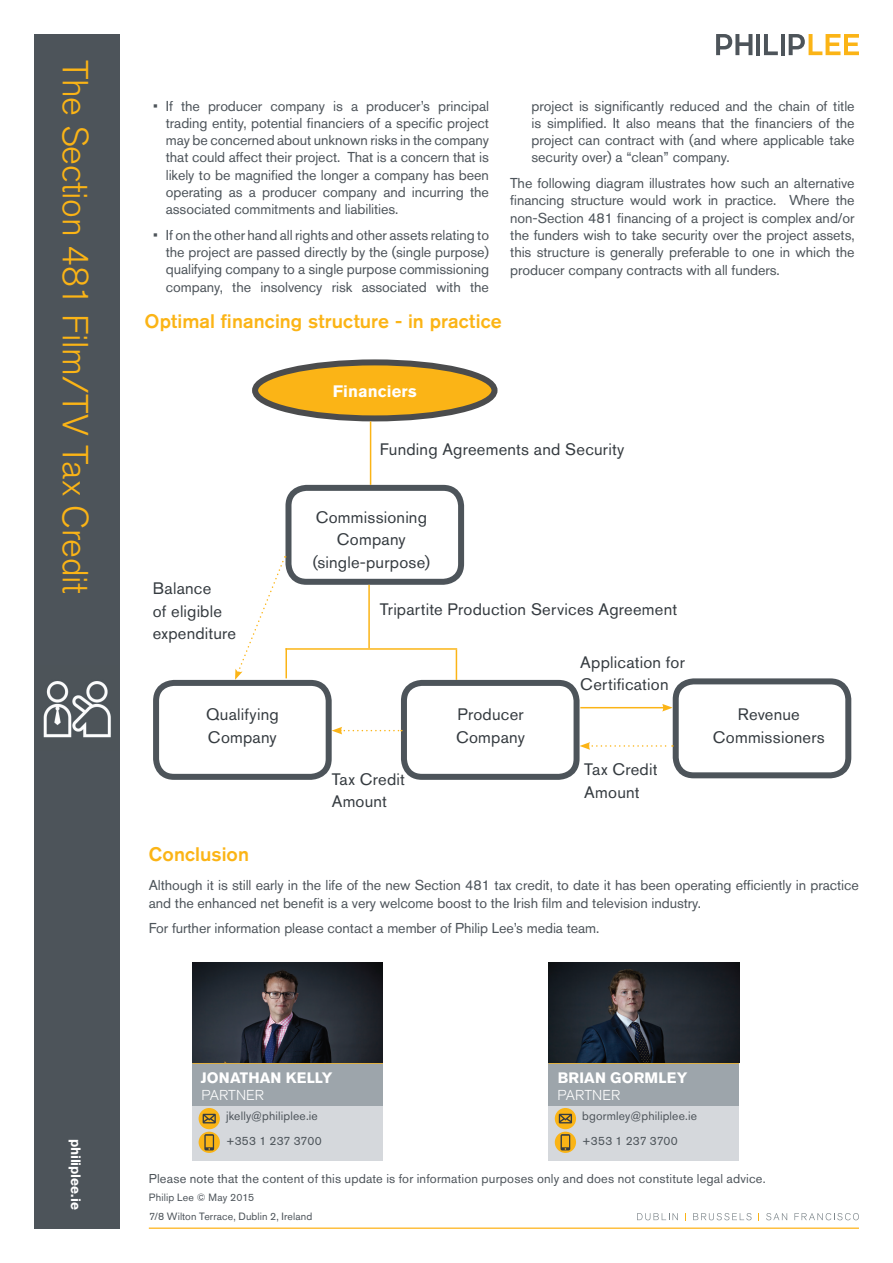
<style>
.page{position:relative;width:893px;height:1263px;background:#fff}
.page>*{position:absolute;margin:0;border:0;box-sizing:border-box;transform-origin:0 0}
.t1{font:300 36px "Akzidenz Grotesk Pro";letter-spacing:-.01em;color:#fbb416}
.t2{font:500 19.5px "Akzidenz Grotesk Pro";letter-spacing:.005em;color:#fbb416}
.t3{font:16.5px/22.5px "Akzidenz Grotesk Pro";letter-spacing:.015em;color:#353b40}
.t4{font:700 16.5px "Akzidenz Grotesk Pro";letter-spacing:.01em;color:#fff}
.t5{font:700 15px "Akzidenz Grotesk Pro";letter-spacing:.01em;color:#fff}
.t6{font:14.25px/17.2px "Akzidenz Grotesk Pro";letter-spacing:-.005em;color:#4d545a;text-align:justify}
.t7{font:300 14.25px "Akzidenz Grotesk Pro";letter-spacing:.005em;color:#fff}
.t8{font:700 13.5px "Akzidenz Grotesk Pro";color:#fff}
.t9{font:12.75px "Akzidenz Grotesk Pro";letter-spacing:.015em;color:#4d545a}
.t10{font:12px/25px "Akzidenz Grotesk Pro";letter-spacing:.015em;color:#4d545a}
.t11{font:10.5px "Akzidenz Grotesk Pro";letter-spacing:.01em;color:#4d545a}
</style>
<div class="page">
<hr style="left:756px;top:34px;width:4px;height:21px;background:#4d545a">
<hr style="left:781px;top:34px;width:4px;height:21px;background:#4d545a">
<svg style="left:764px;top:34px;width:14px;height:21px"></svg>
<svg style="left:716px;top:34px;width:36px;height:21px"></svg>
<svg style="left:789px;top:34px;width:70px;height:21px"></svg>
<div style="left:34px;top:34px;width:85px;height:1195px;background:#4d545a"></div>
<hr style="left:149px;top:1227px;width:710px;height:2px;background:#febf40">
<svg style="left:637px;top:1213px;width:41px;height:7px"></svg>
<svg style="left:693px;top:1213px;width:58px;height:7px"></svg>
<svg style="left:766px;top:1213px;width:21px;height:7px"></svg>
<svg style="left:794px;top:1213px;width:65px;height:7px"></svg>
<div style="left:255px;top:362px;width:239px;height:56px;background:#fbb416;border-radius:50%"></div>
<div style="left:252px;top:359px;width:245px;height:62px;border:6px solid #4b4c4d;border-radius:50%"></div>
<div style="left:285px;top:485px;width:179px;height:100px;border:6px solid #4d545a;border-radius:18px"></div>
<hr style="left:370px;top:421px;width:1px;height:64px;background:#fbb416">
<div style="left:153px;top:680px;width:179px;height:100px;border:6px solid #4d545a;border-radius:18px"></div>
<div style="left:401px;top:680px;width:179px;height:100px;border:6px solid #4d545a;border-radius:18px"></div>
<div style="left:673px;top:678px;width:178px;height:100px;border:6px solid #4d545a;border-radius:18px"></div>
<hr style="left:368px;top:585px;width:2px;height:63px;background:#fbb416">
<hr style="left:285px;top:648px;width:172px;height:2px;background:#fbb416">
<hr style="left:456px;top:650px;width:1px;height:30px;background:#fbb416">
<hr style="left:285px;top:648px;width:2px;height:30px;background:#fbb416">
<svg style="left:235px;top:556px;width:51px;height:124px"></svg>
<svg style="left:332px;top:727px;width:70px;height:7px"></svg>
<svg style="left:580px;top:742px;width:93px;height:8px"></svg>
<hr style="left:580px;top:707px;width:84px;height:1px;background:#fbb416">
<svg style="left:662px;top:704px;width:11px;height:7px"></svg>
<img style="left:43px;top:681px;width:68px;height:57px">
<div style="left:192px;top:1106px;width:191px;height:55px;background:#d5d8dc"></div>
<div style="left:192px;top:1063px;width:191px;height:43px;background:#9da5ab"></div>
<hr style="left:192px;top:1062px;width:191px;height:2px;background:#fbb416">
<svg style="left:199px;top:1132px;width:21px;height:21px"></svg>
<svg style="left:204px;top:1134px;width:10px;height:16px"></svg>
<svg style="left:199px;top:1108px;width:21px;height:21px"></svg>
<svg style="left:203px;top:1114px;width:13px;height:9px"></svg>
<img style="left:192px;top:963px;width:191px;height:99px">
<div style="left:549px;top:1106px;width:190px;height:55px;background:#d5d8dc"></div>
<div style="left:549px;top:1063px;width:190px;height:43px;background:#9da5ab"></div>
<hr style="left:549px;top:1062px;width:190px;height:2px;background:#fbb416">
<svg style="left:555px;top:1132px;width:21px;height:21px"></svg>
<svg style="left:561px;top:1134px;width:9px;height:16px"></svg>
<svg style="left:555px;top:1108px;width:21px;height:21px"></svg>
<svg style="left:559px;top:1114px;width:13px;height:9px"></svg>
<img style="left:549px;top:963px;width:190px;height:99px">
<h1 class="t1" style="left:99px;top:60px;width:535px;rotate:90deg">The Section 481 Film/TV Tax Credit</h1>
<p class="t8" style="left:85px;top:1138px;width:72px;rotate:90deg">philiplee.ie</p>
<p class="t6" style="left:166px;top:97px;width:325px;text-indent:-13px">• If the producer company is a producer’s principal trading entity, potential financiers of a specific project may be concerned about unknown risks in the company that could affect their project. That is a concern that is likely to be magnified the longer a company has been operating as a producer company and incurring the associated commitments and liabilities.</p>
<p class="t6" style="left:166px;top:226px;width:325px;text-indent:-13px">• If on the other hand all rights and other assets relating to the project are passed directly by the (single purpose) qualifying company to a single purpose commissioning company, the insolvency risk associated with the</p>
<h2 class="t2" style="left:145px;top:309px;width:359px">Optimal financing structure - in practice</h2>
<p class="t6" style="left:531px;top:97px;width:325px">project is significantly reduced and the chain of title is simplified. It also means that the financiers of the project can contract with (and where applicable take security over) a “clean” company.</p>
<p class="t6" style="left:510px;top:175px;width:346px">The following diagram illustrates how such an alternative financing structure would work in practice. Where the non-Section 481 financing of a project is complex and/or the funders wish to take security over the project assets, this structure is generally preferable to one in which the producer company contracts with all funders.</p>
<p class="t4" style="left:333px;top:380px;width:85px">Financiers</p>
<p class="t3" style="left:380px;top:438px;width:246px">Funding Agreements and Security</p>
<p class="t3" style="left:153px;top:577px;width:85px">Balance<br>of eligible expenditure</p>
<p class="t3" style="left:206px;top:703px;width:74px">Qualifying<br>Company</p>
<p class="t3" style="left:313px;top:505px;width:119px;text-align:center">Commissioning<br>Company (single-purpose)</p>
<p class="t3" style="left:380px;top:598px;width:299px">Tripartite Production Services Agreement</p>
<p class="t3" style="left:332px;top:768px;width:75px">Tax Credit<br>Amount</p>
<p class="t3" style="left:456px;top:703px;width:70px">Producer<br>Company</p>
<p class="t3" style="left:580px;top:650px;width:106px">Application for<br>Certification</p>
<p class="t3" style="left:584px;top:758px;width:75px">Tax Credit<br>Amount</p>
<p class="t3" style="left:713px;top:703px;width:113px;text-align:center">Revenue<br>Commissioners</p>
<h2 class="t2" style="left:149px;top:841px;width:102px">Conclusion</h2>
<p class="t6" style="left:149px;top:877px;width:712px">Although it is still early in the life of the new Section 481 tax credit, to date it has been operating efficiently in practice and the enhanced net benefit is a very welcome boost to the Irish film and television industry.</p>
<p class="t6" style="left:149px;top:920px;width:452px">For further information please contact a member of Philip Lee’s media team.</p>
<p class="t5" style="left:201px;top:1068px;width:133px">JONATHAN KELLY</p>
<p class="t7" style="left:201px;top:1086px;width:64px">PARTNER</p>
<p class="t10" style="left:226px;top:1103px;width:97px">jkelly@philiplee.ie +353 1 237 3700</p>
<p class="t5" style="left:558px;top:1068px;width:131px">BRIAN GORMLEY</p>
<p class="t7" style="left:558px;top:1086px;width:64px">PARTNER</p>
<p class="t10" style="left:582px;top:1103px;width:116px">bgormley@philiplee.ie +353 1 237 3700</p>
<p class="t9" style="left:149px;top:1170px;width:618px">Please note that the content of this update is for information purposes only and does not constitute legal advice.</p>
<p class="t11" style="left:149px;top:1190px;width:107px">Philip Lee © May 2015</p>
<p class="t11" style="left:149px;top:1210px;width:165px">7/8 Wilton Terrace, Dublin 2, Ireland</p>
</div>
